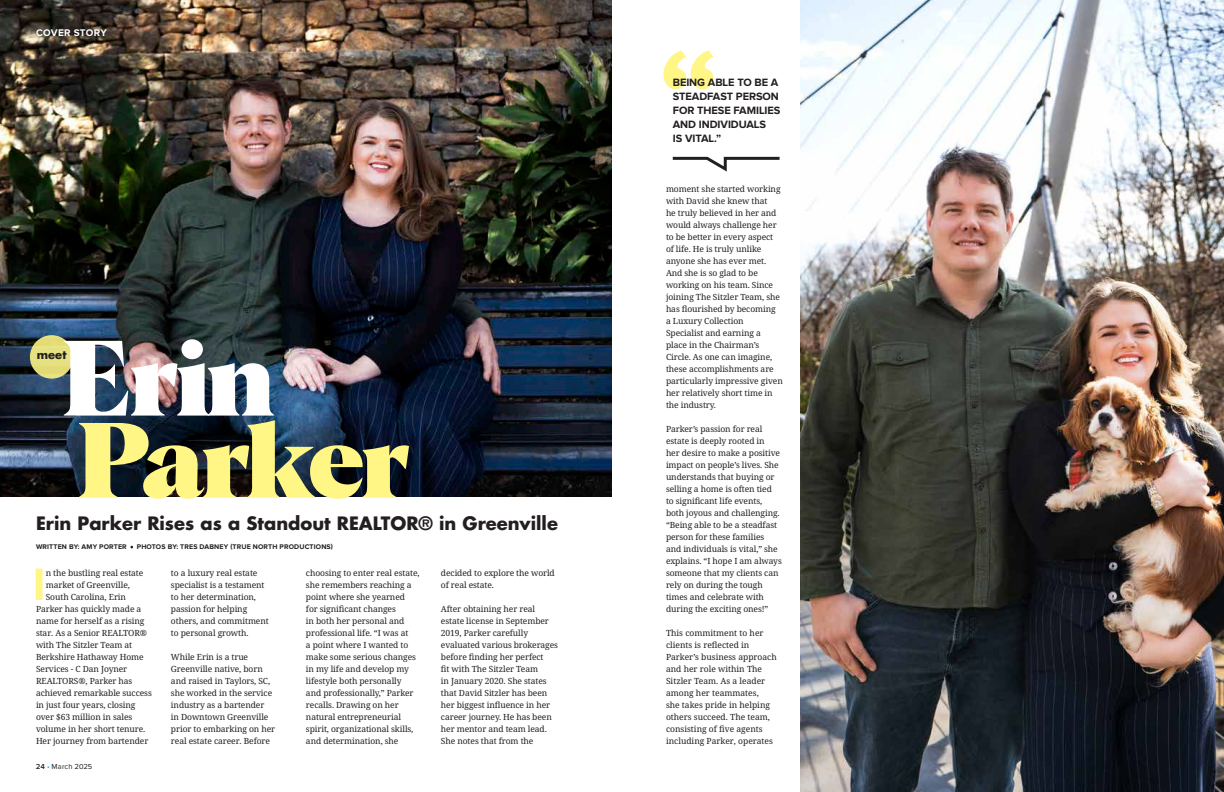
<style>
.page{position:relative;width:1224px;height:792px;background:#fff}
.page>*{position:absolute;margin:0;border:0;box-sizing:border-box;transform-origin:0 0}
.t1{font:900 104.5px "Albra";letter-spacing:-.035em;color:#fff685}
.t2{font:900 104.5px "Albra";color:#fff}
.t3{font:700 47.1px "Proxima Nova";color:#fff685}
.t4{font:700 18px "Futura Std";color:#231f20}
.t5{font:700 11.6px "Futura Std";color:#231f20}
.t6{font:700 11px/14px "Proxima Nova";letter-spacing:-.005em;color:#231f20}
.t7{font:700 10px "Proxima Nova";letter-spacing:.025em;color:#fff}
.t8{font:8.5px/12px "Avrile Serif";letter-spacing:-.01em;color:#231f20}
.t9{font:7.5px "Proxima Nova";letter-spacing:.01em;color:#231f20}
.t10{font:700 7px "Proxima Nova";letter-spacing:.02em;color:#231f20}
.s1{font-family:"Archer Pro";font-weight:500}
.s2{font-weight:600}
.s3{color:#00aeef}
</style>
<div class="page">
<img style="left:0;top:0;width:612px;height:497px">
<div style="left:30px;top:335px;width:43px;height:44px;background:#e5e180;border-radius:50%"></div>
<img style="left:800px;top:0;width:424px;height:792px">
<svg style="left:664px;top:50px;width:50px;height:39px"></svg>
<svg style="left:672px;top:156px;width:108px;height:16px"></svg>
<p class="t7" style="left:36px;top:28px;width:72px">COVER STORY</p>
<h1 class="t2" style="left:63px;top:303px;width:213px">Erin</h1>
<h3 class="t5" style="left:37px;top:347px;width:31px">meet</h3>
<h1 class="t1" style="left:78px;top:385px;width:334px">Parker</h1>
<h3 class="t4" style="left:36px;top:511px;width:524px">Erin Parker Rises as a Standout REALTOR® in Greenville</h3>
<p class="t10" style="left:36px;top:543px;width:299px">WRITTEN BY: AMY PORTER <span class="s1">•</span> PHOTOS BY: TRES DABNEY (TRUE NORTH PRODUCTIONS)</p>
<h2 class="t3" style="left:33px;top:563px;width:14px">I</h2>
<p class="t8" style="left:46px;top:567px;width:99px">n the bustling real estate</p>
<p class="t8" style="left:46px;top:579px;width:86px">market of Greenville,</p>
<p class="t8" style="left:46px;top:591px;width:82px">South Carolina, Erin</p>
<p class="t8" style="left:36px;top:603px;width:107px">Parker has quickly made a</p>
<p class="t8" style="left:36px;top:615px;width:110px">name for herself as a rising</p>
<p class="t8" style="left:36px;top:627px;width:113px">star. As a Senior REALTOR®</p>
<p class="t8" style="left:36px;top:639px;width:98px">with The Sitzler Team at</p>
<p class="t8" style="left:36px;top:651px;width:109px">Berkshire Hathaway Home</p>
<p class="t8" style="left:36px;top:663px;width:93px">Services - C Dan Joyner</p>
<p class="t8" style="left:36px;top:675px;width:98px">REALTORS®, Parker has</p>
<p class="t8" style="left:36px;top:687px;width:117px">achieved remarkable success</p>
<p class="t8" style="left:36px;top:699px;width:101px">in just four years, closing</p>
<p class="t8" style="left:36px;top:711px;width:98px">over $63 million in sales</p>
<p class="t8" style="left:36px;top:723px;width:111px">volume in her short tenure.</p>
<p class="t8" style="left:36px;top:735px;width:114px">Her journey from bartender</p>
<p class="t9" style="left:36px;top:762px;width:58px"><span class="s2">24</span> <span class="s3">•</span> March 2025</p>
<p class="t8" style="left:171px;top:567px;width:99px">to a luxury real estate specialist is a testament to her determination, passion for helping others, and commitment to personal growth.</p>
<p class="t8" style="left:171px;top:651px;width:106px">While Erin is a true<br>Greenville native, born and raised in Taylors, SC, she worked in the service industry as a bartender<br>in Downtown Greenville prior to embarking on her real estate career. Before</p>
<p class="t8" style="left:306px;top:567px;width:115px">choosing to enter real estate, she remembers reaching a point where she yearned<br>for significant changes<br>in both her personal and professional life. “I was at<br>a point where I wanted to make some serious changes in my life and develop my lifestyle both personally<br>and professionally,” Parker recalls. Drawing on her natural entrepreneurial spirit, organizational skills, and determination, she</p>
<p class="t8" style="left:441px;top:567px;width:115px">decided to explore the world of real estate.</p>
<p class="t8" style="left:441px;top:603px;width:119px">After obtaining her real estate license in September<br>2019, Parker carefully evaluated various brokerages before finding her perfect<br>fit with The Sitzler Team<br>in January 2020. She states that David Sitzler has been her biggest influence in her career journey. He has been her mentor and team lead.<br>She notes that from the</p>
<p class="t6" style="left:673px;top:76px;width:109px">BEING ABLE TO BE A<br>STEADFAST PERSON<br>FOR THESE FAMILIES<br>AND INDIVIDUALS<br>IS VITAL.”</p>
<p class="t8" style="left:666px;top:183px;width:118px">moment she started working with David she knew that<br>he truly believed in her and would always challenge her to be better in every aspect of life. He is truly unlike anyone she has ever met.<br>And she is so glad to be working on his team. Since joining The Sitzler Team, she has flourished by becoming<br>a Luxury Collection<br>Specialist and earning a place in the Chairman’s<br>Circle. As one can imagine, these accomplishments are particularly impressive given her relatively short time in the industry.</p>
<p class="t8" style="left:666px;top:423px;width:117px">Parker’s passion for real estate is deeply rooted in<br>her desire to make a positive impact on people’s lives. She understands that buying or selling a home is often tied to significant life events, both joyous and challenging. “Being able to be a steadfast person for these families<br>and individuals is vital,” she explains. “I hope I am always someone that my clients can rely on during the tough times and celebrate with during the exciting ones!”</p>
<p class="t8" style="left:666px;top:627px;width:112px">This commitment to her clients is reflected in<br>Parker’s business approach and her role within The<br>Sitzler Team. As a leader among her teammates,<br>she takes pride in helping others succeed. The team, consisting of five agents including Parker, operates</p>
</div>
